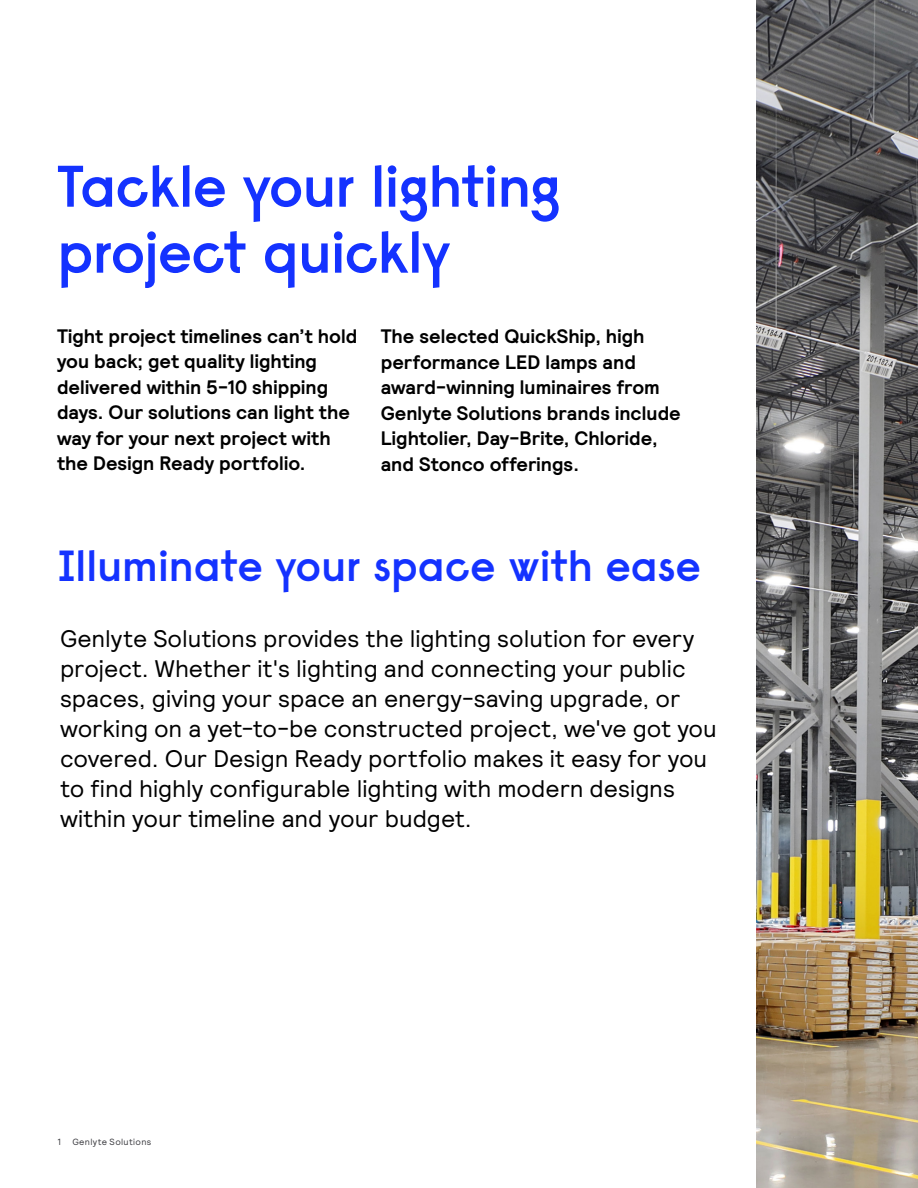
<style>
.page{position:relative;width:918px;height:1188px;background:#fff}
.page>*{position:absolute;margin:0;border:0;box-sizing:border-box;transform-origin:0 0}
.t1{font:600 58.5px/66px "Signify Raisonne";letter-spacing:-.025em;color:#1432ff}
.t2{font:600 43.5px "Signify Raisonne";letter-spacing:-.01em;color:#1432ff}
.t3{font:24px/30px "Signify Relative";color:#000}
.t4{font:700 19.5px/25.5px "Signify Relative";letter-spacing:.005em;color:#000}
.t5{font:9px "Signify Relative";letter-spacing:.04em;color:#3c3c41}
</style>
<div class="page">
<img style="left:757px;top:0;width:161px;height:1188px">
<h1 class="t1" style="left:57px;top:153px;width:505px">Tackle your lighting project quickly</h1>
<p class="t4" style="left:57px;top:323px;width:302px">Tight project timelines can’t hold you back; get quality lighting delivered within 5-10 shipping days. Our solutions can light the way for your next project with the Design Ready portfolio.</p>
<p class="t4" style="left:381px;top:323px;width:302px">The selected QuickShip, high performance LED lamps and award-winning luminaires from<br>Genlyte Solutions brands include<br>Lightolier, Day-Brite, Chloride, and Stonco offerings.</p>
<h2 class="t2" style="left:57px;top:538px;width:646px">Illuminate your space with ease</h2>
<p class="t3" style="left:60px;top:623px;width:658px">Genlyte Solutions provides the lighting solution for every project. Whether it's lighting and connecting your public spaces, giving your space an energy-saving upgrade, or working on a yet-to-be constructed project, we've got you covered. Our Design Ready portfolio makes it easy for you to find highly configurable lighting with modern designs within your timeline and your budget.</p>
<p class="t5" style="left:57px;top:1136px;width:5px">1</p>
<p class="t5" style="left:72px;top:1136px;width:80px">Genlyte Solutions</p>
</div>
